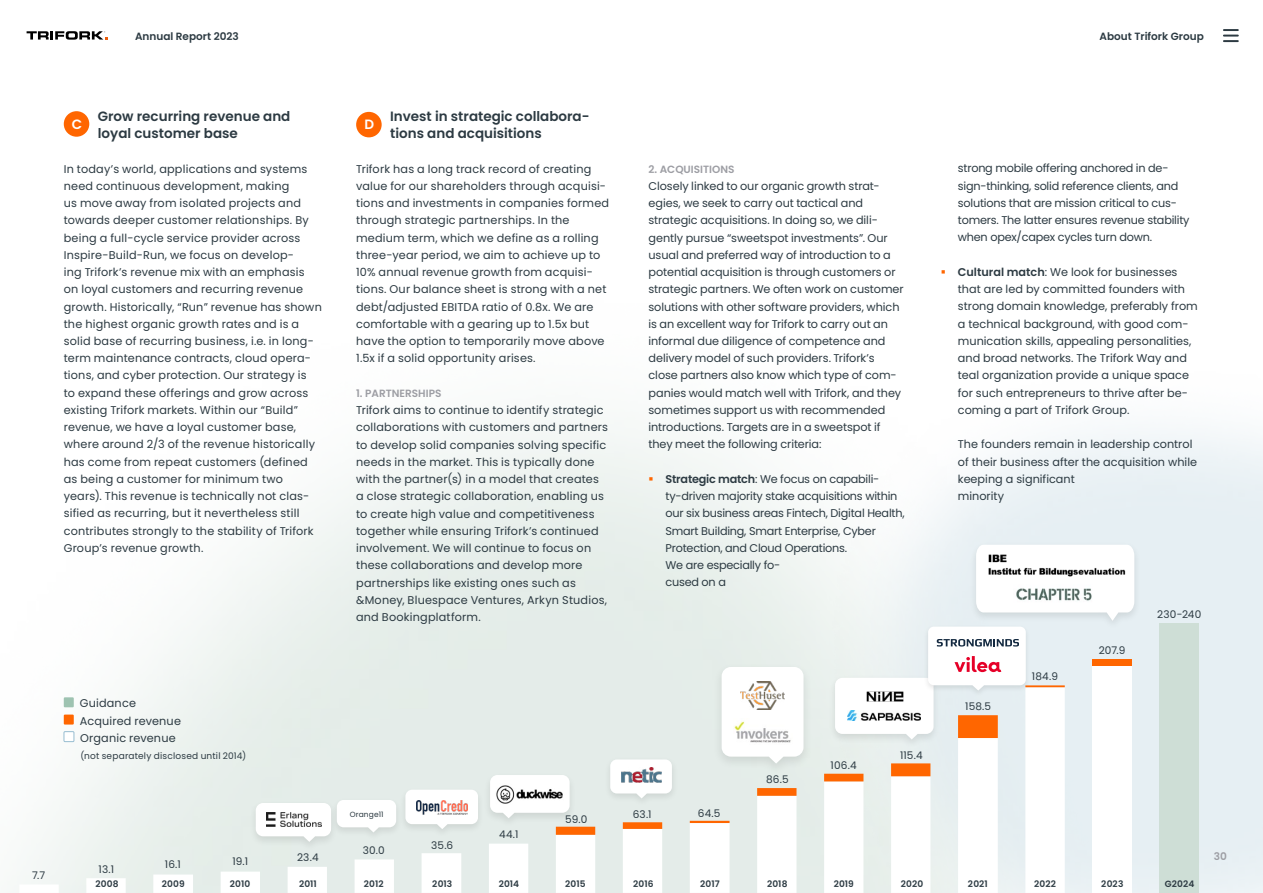
<style>
.page{position:relative;width:1263px;height:893px;background:#fff}
.page>*{position:absolute;margin:0;border:0;box-sizing:border-box;transform-origin:0 0}
.t1{font:600 13.5px/17.2px "Poppins";color:#2c3a42}
.t2{font:600 13.5px "Poppins";color:#fff}
.t3{font:11.25px/17.2px "Poppins";letter-spacing:.005em;color:#2c3a42}
.t4{font:11.25px/17.2px "Poppins";letter-spacing:-.02em;color:#2c3a42}
.t5{font:10.5px "Poppins";letter-spacing:.01em;color:#2c3a42}
.t6{font:600 10.5px "Poppins";color:#2c3a42}
.t7{font:600 10.5px "Poppins";color:#9d9ea4}
.t8{font:600 9px "Poppins";letter-spacing:.015em;color:#2c3a42}
.t9{font:9px "Poppins";letter-spacing:.02em;color:#2c3a42}
.t10{font:7.5px "Poppins";letter-spacing:.025em;color:#2c3a42}
.s1{font-weight:600}
</style>
<div class="page">
<svg style="left:27px;top:31px;width:81px;height:9px"></svg>
<svg style="left:1223px;top:29px;width:16px;height:13px"></svg>
<img style="left:822px;top:397px;width:441px;height:496px">
<div style="left:1092px;top:666px;width:40px;height:227px;background:#fff"></div>
<div style="left:1159px;top:624px;width:40px;height:269px;background:#ceded6"></div>
<svg style="left:19px;top:687px;width:1046px;height:206px;fill:#e9f0ed"></svg>
<div style="left:1092px;top:660px;width:40px;height:6px;background:#f60"></div>
<svg style="left:556px;top:685px;width:509px;height:150px;fill:#e5edeb"></svg>
<div style="left:64px;top:697px;width:10px;height:10px;background:#9ec3b1"></div>
<div style="left:64px;top:715px;width:10px;height:9px;background:#f60"></div>
<div style="left:64px;top:732px;width:10px;height:10px;background:#fff"></div>
<div style="left:64px;top:731px;width:10px;height:11px;border:1px solid #97bdd1"></div>
<div style="left:64px;top:111px;width:25px;height:26px;background:#f60;border-radius:50%"></div>
<div style="left:356px;top:112px;width:26px;height:25px;background:#f60;border-radius:50%"></div>
<div style="left:249px;top:799px;width:89px;height:53px;background:#e4ece8"></div>
<svg style="left:256px;top:803px;width:74px;height:39px"></svg>
<div style="left:969px;top:541px;width:173px;height:90px;background:#e6eef2"></div>
<svg style="left:976px;top:545px;width:158px;height:76px"></svg>
<div style="left:399px;top:786px;width:86px;height:52px;background:#e3ebe8"></div>
<svg style="left:405px;top:790px;width:73px;height:39px"></svg>
<div style="left:483px;top:771px;width:94px;height:58px;background:#e3ebe8"></div>
<svg style="left:490px;top:775px;width:80px;height:43px"></svg>
<div style="left:603px;top:756px;width:75px;height:51px;background:#e3ebe8"></div>
<svg style="left:610px;top:759px;width:62px;height:39px"></svg>
<div style="left:712px;top:663px;width:101px;height:114px;background:#e4ece8"></div>
<svg style="left:722px;top:667px;width:81px;height:97px;background:#f9fafa"></svg>
<div style="left:828px;top:674px;width:113px;height:76px;background:#e6eeeb"></div>
<div style="left:923px;top:624px;width:108px;height:74px;background:#000;opacity:.1"></div>
<div style="left:330px;top:797px;width:73px;height:45px;background:#e2eae7"></div>
<svg style="left:337px;top:800px;width:59px;height:32px"></svg>
<img style="left:267px;top:813px;width:54px;height:13px">
<img style="left:417px;top:800px;width:50px;height:14px">
<img style="left:495px;top:783px;width:69px;height:21px">
<img style="left:621px;top:767px;width:40px;height:16px">
<img style="left:734px;top:718px;width:60px;height:26px">
<img style="left:741px;top:682px;width:43px;height:28px">
<svg style="left:835px;top:627px;width:191px;height:112px"></svg>
<img style="left:983px;top:549px;width:145px;height:31px">
<img style="left:1014px;top:585px;width:82px;height:19px">
<svg style="left:649px;top:477px;width:4px;height:4px"></svg>
<p class="t6" style="left:135px;top:30px;width:105px">Annual Report 2023</p>
<p class="t6" style="left:1099px;top:30px;width:106px">About Trifork Group</p>
<p class="t5" style="left:32px;top:869px;width:15px">7.7</p>
<p class="t2" style="left:72px;top:116px;width:12px">C</p>
<p class="t1" style="left:98px;top:107px;width:194px">Grow recurring revenue and loyal customer base</p>
<p class="t3" style="left:64px;top:160px;width:260px">In today’s world, applications and systems need continuous development, making<br>us move away from isolated projects and towards deeper customer relationships. By being a full-cycle service provider across Inspire-Build-Run, we focus on develop-<br>ing Trifork’s revenue mix with an emphasis on loyal customers and recurring revenue growth. Historically, “Run” revenue has shown the highest organic growth rates and is a solid base of recurring business, i.e. in long&shy;term maintenance contracts, cloud opera&shy;tions, and cyber protection. Our strategy is<br>to expand these offerings and grow across existing Trifork markets. Within our “Build” revenue, we have a loyal customer base, where around 2/3 of the revenue historically has come from repeat customers (defined as being a customer for minimum two years). This revenue is technically not clas&shy;sified as recurring, but it nevertheless still contributes strongly to the stability of Trifork Group’s revenue growth.</p>
<p class="t2" style="left:364px;top:117px;width:11px">D</p>
<p class="t1" style="left:390px;top:107px;width:201px">Invest in strategic collabora&shy;tions and acquisitions</p>
<p class="t3" style="left:356px;top:160px;width:255px">Trifork has a long track record of creating value for our shareholders through acquisi&shy;tions and investments in companies formed through strategic partnerships. In the medium term, which we define as a rolling three-year period, we aim to achieve up to 10% annual revenue growth from acquisi&shy;tions. Our balance sheet is strong with a net debt/adjusted EBITDA ratio of 0.8x. We are comfortable with a gearing up to 1.5x but have the option to temporarily move above 1.5x if a solid opportunity arises.</p>
<p class="t7" style="left:356px;top:387px;width:87px">1. PARTNERSHIPS</p>
<p class="t3" style="left:356px;top:401px;width:253px">Trifork aims to continue to identify strategic collaborations with customers and partners to develop solid companies solving specific needs in the market. This is typically done with the partner(s) in a model that creates a close strategic collaboration, enabling us to create high value and competitiveness together while ensuring Trifork’s continued involvement. We will continue to focus on these collaborations and develop more partnerships like existing ones such as &amp;Money, Bluespace Ventures, Arkyn Studios, and Bookingplatform.</p>
<p class="t7" style="left:648px;top:163px;width:87px">2. ACQUISITIONS</p>
<p class="t3" style="left:648px;top:177px;width:257px">Closely linked to our organic growth strat&shy;egies, we seek to carry out tactical and strategic acquisitions. In doing so, we dili&shy;gently pursue “sweetspot investments”. Our usual and preferred way of introduction to a potential acquisition is through customers or strategic partners. We often work on customer solutions with other software providers, which is an excellent way for Trifork to carry out an informal due diligence of competence and delivery model of such providers. Trifork’s close partners also know which type of com&shy;panies would match well with Trifork, and they sometimes support us with recommended introductions. Targets are in a sweetspot if they meet the following criteria:</p>
<p class="t4" style="left:665px;top:470px;width:241px"><span class="s1">Strategic match</span>: We focus on capabili&shy;ty-driven majority stake acquisitions within our six business areas Fintech, Digital Health, Smart Building, Smart Enterprise, Cyber Protection, and Cloud Operations.<br>We are especially fo-<br>cused on a</p>
<p class="t3" style="left:80px;top:695px;width:103px">Guidance<br>Acquired revenue<br>Organic revenue</p>
<p class="t9" style="left:80px;top:751px;width:167px">(not separately disclosed until 2014)</p>
<p class="t5" style="left:99px;top:863px;width:17px">13.1</p>
<p class="t5" style="left:165px;top:858px;width:18px">16.1</p>
<p class="t5" style="left:232px;top:855px;width:17px">19.1</p>
<p class="t5" style="left:297px;top:851px;width:23px">23.4</p>
<p class="t10" style="left:350px;top:810px;width:36px">Orange11</p>
<p class="t5" style="left:363px;top:844px;width:23px">30.0</p>
<p class="t5" style="left:431px;top:839px;width:24px">35.6</p>
<p class="t5" style="left:499px;top:828px;width:21px">44.1</p>
<p class="t5" style="left:565px;top:813px;width:24px">59.0</p>
<p class="t5" style="left:633px;top:808px;width:20px">63.1</p>
<p class="t5" style="left:698px;top:807px;width:24px">64.5</p>
<p class="t5" style="left:766px;top:773px;width:24px">86.5</p>
<p class="t5" style="left:830px;top:759px;width:28px">106.4</p>
<p class="t5" style="left:900px;top:749px;width:24px">115.4</p>
<p class="t4" style="left:958px;top:160px;width:233px">strong mobile offering anchored in de&shy;sign-thinking, solid reference clients, and solutions that are mission critical to cus&shy;tomers. The latter ensures revenue stability when opex/capex cycles turn down.</p>
<p class="t3" style="left:958px;top:263px;width:242px"><span class="s1">Cultural match</span>: We look for businesses that are led by committed founders with strong domain knowledge, preferably from a technical background, with good com&shy;munication skills, appealing personalities, and broad networks. The Trifork Way and teal organization provide a unique space for such entrepreneurs to thrive after be&shy;coming a part of Trifork Group.</p>
<p class="t3" style="left:958px;top:436px;width:241px">The founders remain in leadership control of their business after the acquisition while keeping a significant<br>minority</p>
<p class="t5" style="left:965px;top:700px;width:27px">158.5</p>
<p class="t5" style="left:1032px;top:671px;width:28px">184.9</p>
<p class="t5" style="left:1099px;top:644px;width:28px">207.9</p>
<p class="t5" style="left:1157px;top:608px;width:46px">230-240</p>
<p class="t8" style="left:162px;top:879px;width:24px">2009</p>
<p class="t8" style="left:230px;top:879px;width:22px">2010</p>
<p class="t8" style="left:299px;top:879px;width:19px">2011</p>
<p class="t8" style="left:364px;top:879px;width:21px">2012</p>
<p class="t8" style="left:432px;top:879px;width:22px">2013</p>
<p class="t8" style="left:499px;top:879px;width:22px">2014</p>
<p class="t8" style="left:565px;top:879px;width:22px">2015</p>
<p class="t8" style="left:633px;top:879px;width:22px">2016</p>
<p class="t8" style="left:700px;top:879px;width:21px">2017</p>
<p class="t8" style="left:767px;top:879px;width:22px">2018</p>
<p class="t8" style="left:834px;top:879px;width:22px">2019</p>
<p class="t8" style="left:901px;top:879px;width:24px">2020</p>
<p class="t8" style="left:1101px;top:879px;width:24px">2023</p>
<p class="t8" style="left:95px;top:879px;width:25px">2008</p>
<p class="t8" style="left:968px;top:879px;width:21px">2021</p>
<p class="t8" style="left:1034px;top:879px;width:23px">2022</p>
<p class="t8" style="left:1165px;top:879px;width:31px">G2024</p>
<p class="t7" style="left:1214px;top:850px;width:15px">30</p>
</div>
